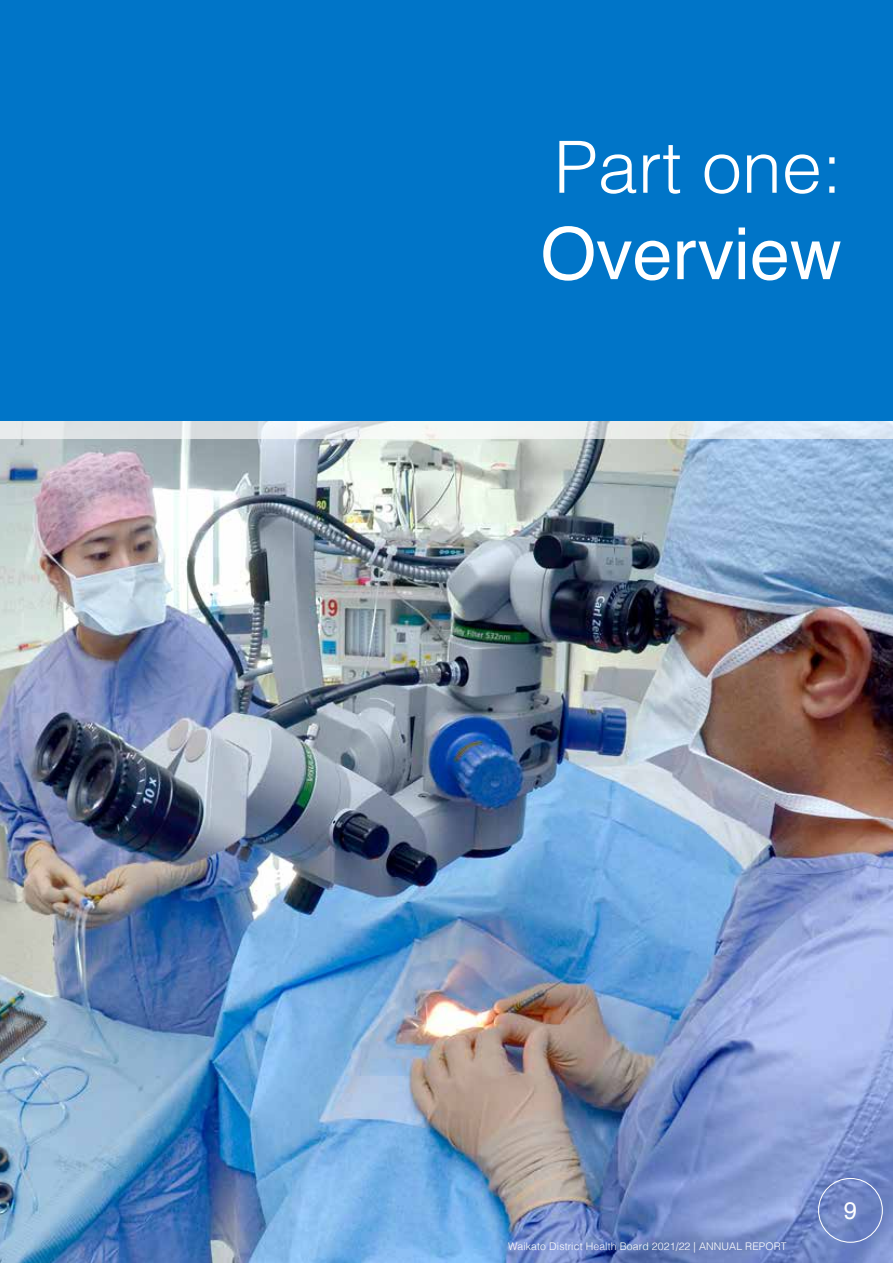
<style>
.page{position:relative;width:893px;height:1263px;background:#fff}
.page>*{position:absolute;margin:0;border:0;box-sizing:border-box;transform-origin:0 0}
.t1{font:300 72px "Helvetica";color:#fff}
.t2{font:72px "Helvetica";color:#fff}
.t3{font:24px "Helvetica";color:#fff}
.t4{font:300 10.5px "Helvetica";letter-spacing:.01em;color:#fff}
</style>
<div class="page">
<div style="left:0;top:0;width:893px;height:485px;background:#0075c8"></div>
<img style="left:0;top:439px;width:893px;height:824px">
<svg style="left:0;top:421px;width:893px;height:18px;background:#e4eaed"></svg>
<div style="left:818px;top:1178px;width:65px;height:65px;border:1px solid #fff;border-radius:50%"></div>
<svg style="left:0;top:1250px;width:1px;height:13px"></svg>
<h1 class="t1" style="left:554px;top:106px;width:290px">Part one:</h1>
<h1 class="t2" style="left:540px;top:198px;width:303px">Overview</h1>
<p class="t4" style="left:508px;top:1237px;width:280px">Waikato District Health Board 2021/22 | ANNUAL REPORT</p>
<h2 class="t3" style="left:844px;top:1192px;width:15px">9</h2>
</div>
